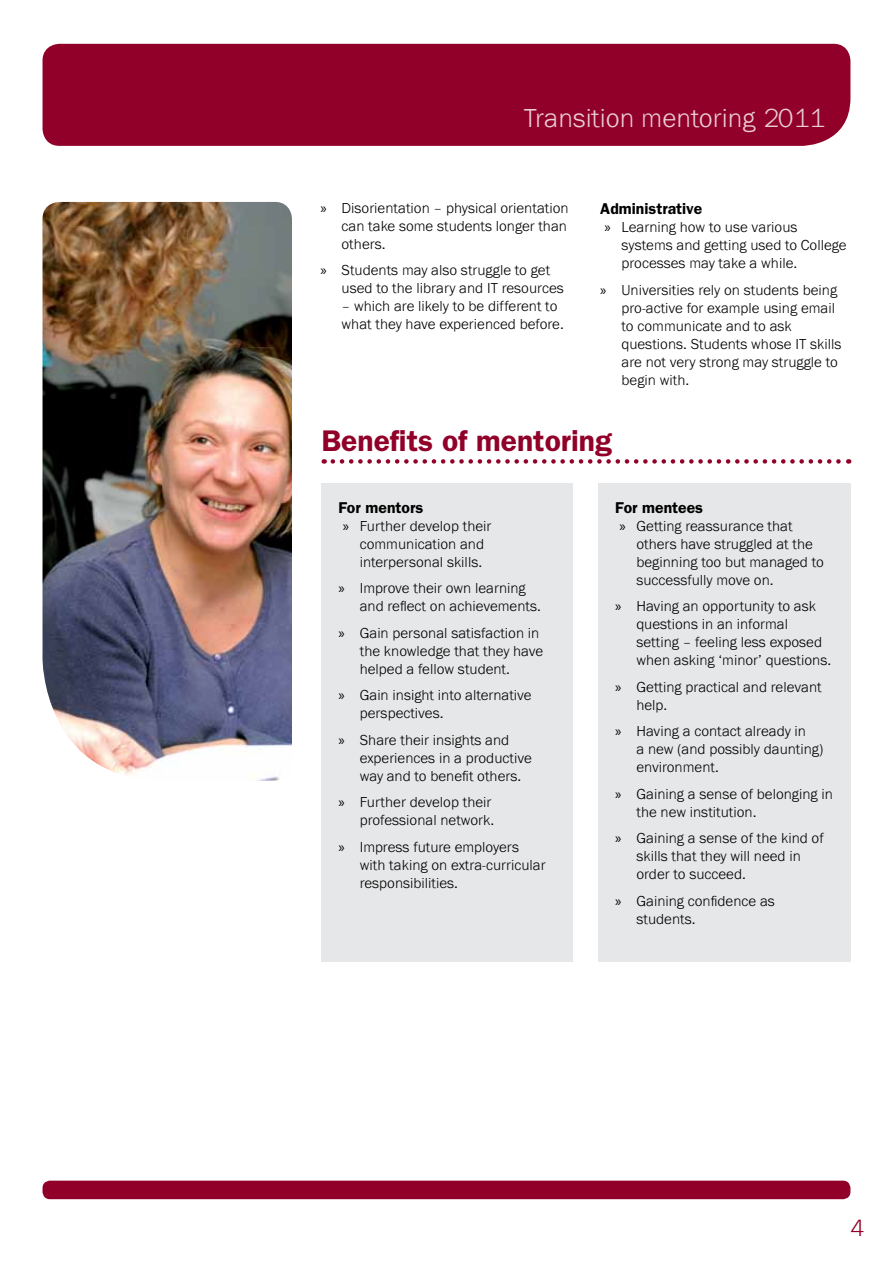
<style>
.page{position:relative;width:893px;height:1263px;background:#fff}
.page>*{position:absolute;margin:0;border:0;box-sizing:border-box;transform-origin:0 0}
.t1{font:600 30px "Franklin Gothic";color:#910028}
.t2{font:300 27px "Franklin Got URWT";color:#e9ccd4}
.t3{font:300 24px "Franklin Got URWT";color:#910028}
.t4{font:600 15.75px "Franklin Gothic";color:#000}
.t5{font:300 15px/18px "Franklin Got URWT";color:#000}
.s1{font-family:"Myriad Pro";font-weight:400}
</style>
<div class="page">
<div style="left:43px;top:44px;width:807px;height:102px;background:#910028"></div>
<div style="left:43px;top:1180px;width:807px;height:19px;background:#910028;border-radius:7px"></div>
<img style="left:43px;top:202px;width:249px;height:579px">
<svg style="left:333px;top:459px;width:516px;height:5px"></svg>
<div style="left:321px;top:483px;width:252px;height:479px;background:#e6e7e8"></div>
<div style="left:598px;top:483px;width:252px;height:479px;background:#e6e7e8"></div>
<h2 class="t2" style="left:524px;top:103px;width:303px">Transition mentoring 2011</h2>
<p class="t5" style="left:342px;top:199px;width:229px;text-align:justify;text-indent:-21px"><span class="s1">»</span> Disorientation – physical orientation can take some students longer than others.</p>
<p class="t5" style="left:342px;top:261px;width:224px;text-indent:-21px"><span class="s1">»</span> Students may also struggle to get used to the library and IT resources</p>
<p class="t5" style="left:342px;top:297px;width:224px">– which are likely to be different to what they have experienced before.</p>
<p class="t4" style="left:600px;top:199px;width:104px">Administrative</p>
<p class="t5" style="left:621px;top:218px;width:227px;text-indent:-17px"><span class="s1">»</span> Learning how to use various systems and getting used to College processes may take a while.</p>
<p class="t5" style="left:621px;top:281px;width:221px;text-indent:-21px"><span class="s1">»</span> Universities rely on students being pro-active for example using email to communicate and to ask questions. Students whose IT skills are not very strong may struggle to begin with.</p>
<h1 class="t1" style="left:321px;top:423px;width:292px">Benefits of mentoring</h1>
<p class="t4" style="left:338px;top:498px;width:86px">For mentors</p>
<p class="t5" style="left:360px;top:517px;width:133px;text-indent:-17px"><span class="s1">»</span> Further develop their communication and interpersonal skills.</p>
<p class="t5" style="left:360px;top:580px;width:183px;text-indent:-21px"><span class="s1">»</span> Improve their own learning and reflect on achievements.</p>
<p class="t5" style="left:360px;top:624px;width:185px;text-indent:-21px"><span class="s1">»</span> Gain personal satisfaction in the knowledge that they have helped a fellow student.</p>
<p class="t5" style="left:360px;top:687px;width:173px;text-indent:-21px"><span class="s1">»</span> Gain insight into alternative perspectives.</p>
<p class="t5" style="left:360px;top:731px;width:174px;text-indent:-21px"><span class="s1">»</span> Share their insights and experiences in a productive way and to benefit others.</p>
<p class="t5" style="left:338px;top:794px;width:157px;text-align:right"><span class="s1">»</span> Further develop their professional network.</p>
<p class="t5" style="left:360px;top:838px;width:187px;text-indent:-21px"><span class="s1">»</span> Impress future employers with taking on extra-curricular responsibilities.</p>
<p class="t4" style="left:615px;top:498px;width:89px">For mentees</p>
<p class="t5" style="left:636px;top:517px;width:189px;text-indent:-17px"><span class="s1">»</span> Getting reassurance that others have struggled at the beginning too but managed to successfully move on.</p>
<p class="t5" style="left:636px;top:598px;width:196px;text-indent:-21px"><span class="s1">»</span> Having an opportunity to ask questions in an informal setting – feeling less exposed when asking ‘minor’ questions.</p>
<p class="t5" style="left:636px;top:678px;width:187px;text-indent:-21px"><span class="s1">»</span> Getting practical and relevant help.</p>
<p class="t5" style="left:636px;top:723px;width:189px;text-indent:-21px"><span class="s1">»</span> Having a contact already in<br>a new (and possibly daunting) environment.</p>
<p class="t5" style="left:636px;top:785px;width:198px;text-indent:-21px"><span class="s1">»</span> Gaining a sense of belonging in the new institution.</p>
<p class="t5" style="left:636px;top:830px;width:189px;text-indent:-21px"><span class="s1">»</span> Gaining a sense of the kind of skills that they will need in order to succeed.</p>
<p class="t5" style="left:636px;top:892px;width:140px;text-indent:-21px"><span class="s1">»</span> Gaining confidence as students.</p>
<h3 class="t3" style="left:850px;top:1215px;width:16px">4</h3>
</div>
